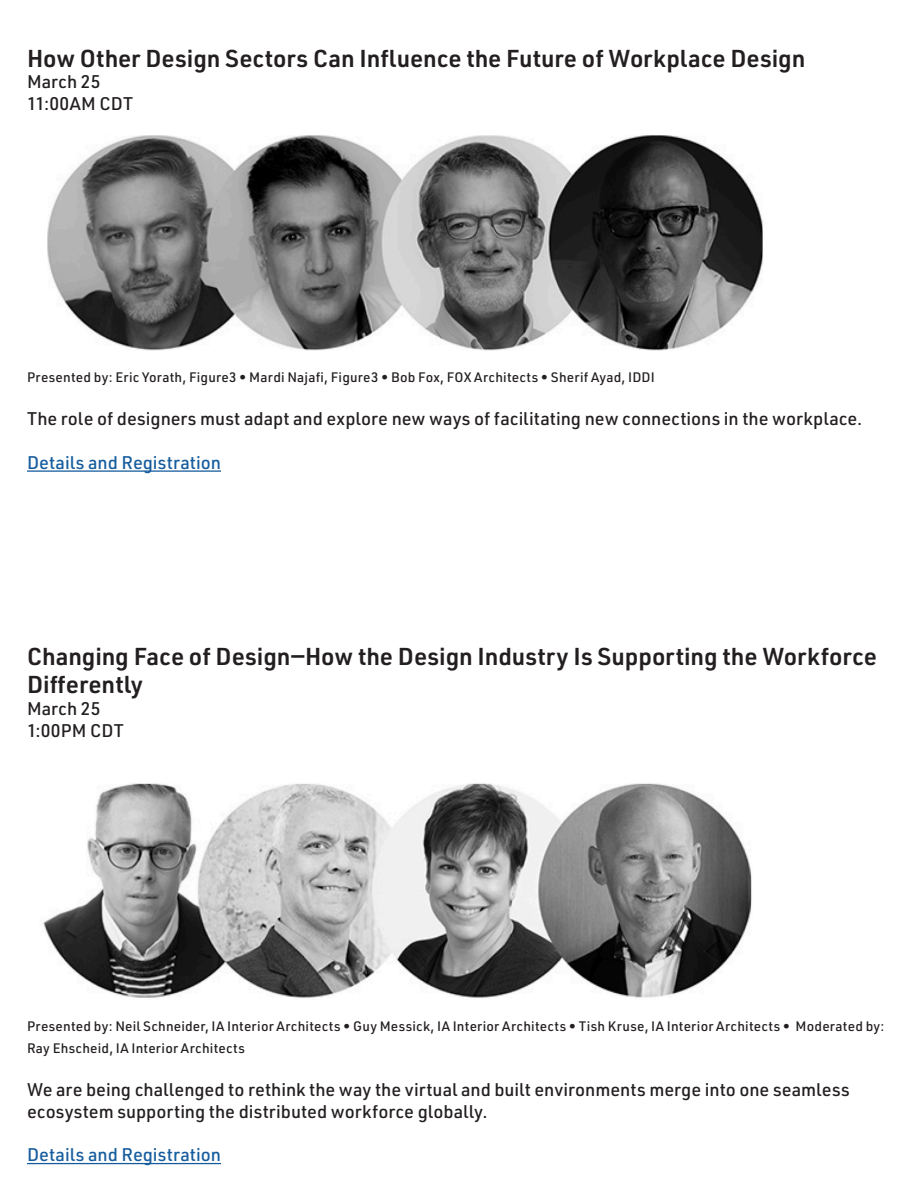
<style>
.page{position:relative;width:918px;height:1188px;background:#fff}
.page>*{position:absolute;margin:0;border:0;box-sizing:border-box;transform-origin:0 0}
.body{font:600 24px/28.8px "URWDIN";color:#231f20}
.body-2{font:500 18px/21.6px "URWDIN";color:#231f20}
.body-3{font:500 18px "URWDIN";letter-spacing:.005em;color:#175d9e}
.body-4{font:500 13.5px/21.6px "URWDIN";letter-spacing:.02em;color:#231f20}
</style>
<div class="page">
<hr style="left:27px;top:470px;width:194px;height:2px;background:#175d9e">
<img style="left:47px;top:135px;width:716px;height:216px">
<hr style="left:27px;top:1163px;width:194px;height:1px;background:#175d9e">
<img style="left:43px;top:783px;width:709px;height:215px">
<p class="body" style="left:27px;top:43px;width:780px">How Other Design Sectors Can Influence the Future of Workplace Design</p>
<p class="body-2" style="left:27px;top:71px;width:75px">March 25</p>
<p class="body-2" style="left:27px;top:92px;width:108px">11:00AM CDT</p>
<p class="body-4" style="left:27px;top:366px;width:629px">Presented by: Eric Yorath, Figure3 • Mardi Najafi, Figure3 • Bob Fox, FOX Architects • Sherif Ayad, IDDI</p>
<p class="body-2" style="left:27px;top:407px;width:837px">The role of designers must adapt and explore new ways of facilitating new connections in the workplace.</p>
<p class="body-3" style="left:27px;top:450px;width:196px">Details and Registration</p>
<p class="body" style="left:27px;top:641px;width:851px">Changing Face of Design—How the Design Industry Is Supporting the Workforce<br>Differently</p>
<p class="body-2" style="left:27px;top:697px;width:75px">March 25</p>
<p class="body-2" style="left:27px;top:719px;width:98px">1:00PM CDT</p>
<p class="body-4" style="left:27px;top:1015px;width:859px">Presented by: Neil Schneider, IA Interior Architects • Guy Messick, IA Interior Architects • Tish Kruse, IA Interior Architects • Moderated by:<br>Ray Ehscheid, IA Interior Architects</p>
<p class="body-2" style="left:27px;top:1078px;width:824px">We are being challenged to rethink the way the virtual and built environments merge into one seamless ecosystem supporting the distributed workforce globally.</p>
<p class="body-3" style="left:27px;top:1143px;width:196px">Details and Registration</p>
</div>
